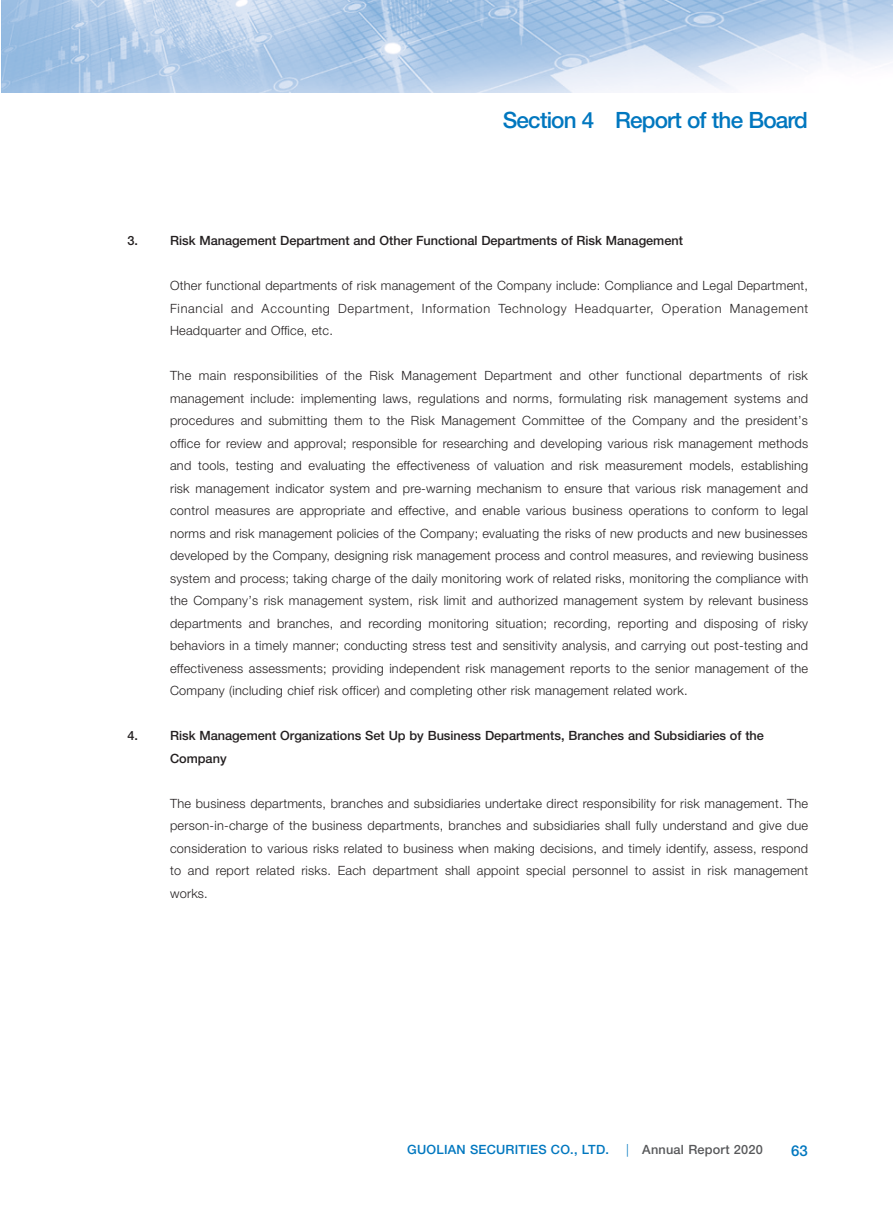
<style>
.page{position:relative;width:893px;height:1212px;background:#fff}
.page>*{position:absolute;margin:0;border:0;box-sizing:border-box;transform-origin:0 0}
.t1{font:500 22.5px "Helvetica Neue LT Std";letter-spacing:-.035em;color:#0077bf}
.t2{font:500 15px "Helvetica Neue LT Std";color:#0077bf}
.Body_Text{font:300 12.75px/22.5px "Helvetica Neue LT Std";letter-spacing:.02em;color:#231f20;text-align:justify}
.Heading_3{font:500 12.75px/22.5px "Helvetica Neue LT Std";color:#231f20}
.t3{font:500 12.75px "Helvetica Neue LT Std";letter-spacing:.015em;color:#0077bf}
.t4{font:500 12.75px "Helvetica Neue LT Std";letter-spacing:.015em;color:#57585a}
.s1{font-weight:300;color:#0077bf}
</style>
<div class="page">
<img style="left:1px;top:0;width:892px;height:93px">
<h1 class="t1" style="left:503px;top:106px;width:307px">Section 4 Report of the Board</h1>
<p class="Heading_3" style="left:128px;top:229px;width:12px">3.</p>
<p class="Heading_3" style="left:170px;top:229px;width:514px">Risk Management Department and Other Functional Departments of Risk Management</p>
<p class="Body_Text" style="left:170px;top:274px;width:640px">Other functional departments of risk management of the Company include: Compliance and Legal Department, Financial and Accounting Department, Information Technology Headquarter, Operation Management Headquarter and Office, etc.</p>
<p class="Body_Text" style="left:170px;top:364px;width:640px">The main responsibilities of the Risk Management Department and other functional departments of risk management include: implementing laws, regulations and norms, formulating risk management systems and procedures and submitting them to the Risk Management Committee of the Company and the president’s office for review and approval; responsible for researching and developing various risk management methods and tools, testing and evaluating the effectiveness of valuation and risk measurement models, establishing risk management indicator system and pre-warning mechanism to ensure that various risk management and control measures are appropriate and effective, and enable various business operations to conform to legal norms and risk management policies of the Company; evaluating the risks of new products and new businesses developed by the Company, designing risk management process and control measures, and reviewing business system and process; taking charge of the daily monitoring work of related risks, monitoring the compliance with the Company’s risk management system, risk limit and authorized management system by relevant business departments and branches, and recording monitoring situation; recording, reporting and disposing of risky behaviors in a timely manner; conducting stress test and sensitivity analysis, and carrying out post-testing and effectiveness assessments; providing independent risk management reports to the senior management of the Company (including chief risk officer) and completing other risk management related work.</p>
<p class="Heading_3" style="left:128px;top:724px;width:12px">4.</p>
<p class="Heading_3" style="left:170px;top:724px;width:595px">Risk Management Organizations Set Up by Business Departments, Branches and Subsidiaries of the<br>Company</p>
<p class="Body_Text" style="left:170px;top:792px;width:640px">The business departments, branches and subsidiaries undertake direct responsibility for risk management. The person-in-charge of the business departments, branches and subsidiaries shall fully understand and give due consideration to various risks related to business when making decisions, and timely identify, assess, respond to and report related risks. Each department shall appoint special personnel to assist in risk management works.</p>
<p class="t3" style="left:407px;top:1142px;width:203px">GUOLIAN SECURITIES CO., LTD.</p>
<p class="t4" style="left:626px;top:1142px;width:138px"><span class="s1">|</span> Annual Report 2020</p>
<p class="t2" style="left:791px;top:1142px;width:18px">63</p>
</div>
